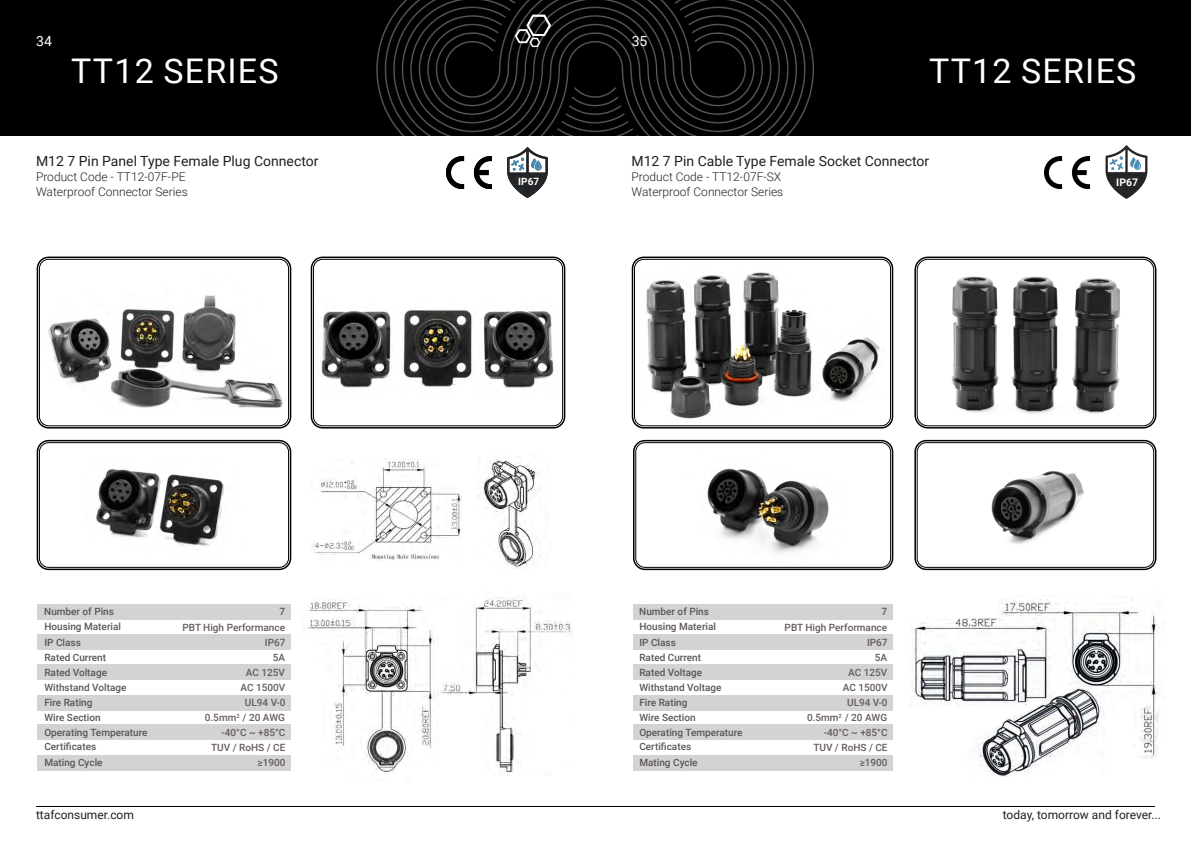
<style>
.page{position:relative;width:1191px;height:842px;background:#fff}
.page>*{position:absolute;margin:0;border:0;box-sizing:border-box;transform-origin:0 0}
.t1{font:34px "Roboto";letter-spacing:.035em;color:#fff}
.t2{font:14px "Roboto";color:#231f20}
.t3{font:14px "Roboto";color:#fff}
.t4{font:300 12px "Roboto";color:#231f20}
.t5{font:12px "Roboto";color:#231f20}
.t6{font:700 10.5px "Roboto";color:#fff}
.t7{font:500 10px "Roboto";color:#5c5557}
.Body___M2{font:500 10px "Roboto";color:#665b5c}
.t8{font:700 10px "Roboto";color:#fff}
</style>
<div class="page">
<hr style="left:36px;top:806px;width:1119px;height:1px;background:#000001">
<img style="left:507px;top:147px;width:41px;height:51px">
<img style="left:447px;top:156px;width:44px;height:32px">
<div style="left:37px;top:257px;width:254px;height:172px;border:2px solid #000001;border-radius:11px"></div>
<div style="left:39px;top:259px;width:250px;height:167px;border:1px solid #000001;border-radius:9px"></div>
<div style="left:311px;top:257px;width:254px;height:172px;border:2px solid #000001;border-radius:11px"></div>
<div style="left:313px;top:259px;width:250px;height:167px;border:1px solid #000001;border-radius:9px"></div>
<div style="left:37px;top:440px;width:254px;height:130px;border:2px solid #000001;border-radius:11px"></div>
<div style="left:39px;top:442px;width:250px;height:126px;border:1px solid #000001;border-radius:9px"></div>
<div style="left:37px;top:665px;width:254px;height:15px;background:#d2d3d2"></div>
<div style="left:37px;top:634px;width:254px;height:15px;background:#d2d3d2"></div>
<div style="left:37px;top:604px;width:254px;height:15px;background:#d2d3d2"></div>
<div style="left:37px;top:695px;width:254px;height:15px;background:#d2d3d2"></div>
<div style="left:37px;top:725px;width:254px;height:15px;background:#d2d3d2"></div>
<div style="left:37px;top:755px;width:254px;height:15px;background:#d2d3d2"></div>
<img style="left:438px;top:597px;width:134px;height:179px">
<img style="left:307px;top:599px;width:131px;height:173px">
<img style="left:312px;top:459px;width:149px;height:101px">
<img style="left:478px;top:457px;width:59px;height:112px">
<div style="left:551px;top:763px;width:31px;height:15px;background:#fff;border-radius:7px"></div>
<img style="left:321px;top:310px;width:233px;height:78px">
<img style="left:48px;top:295px;width:235px;height:113px">
<img style="left:96px;top:469px;width:128px;height:77px">
<div style="left:633px;top:440px;width:260px;height:130px;border:2px solid #000001;border-radius:11px"></div>
<div style="left:635px;top:442px;width:256px;height:126px;border:1px solid #000001;border-radius:9px"></div>
<div style="left:914px;top:440px;width:242px;height:130px;border:2px solid #000001;border-radius:11px"></div>
<div style="left:917px;top:442px;width:237px;height:126px;border:1px solid #000001;border-radius:9px"></div>
<div style="left:632px;top:257px;width:261px;height:172px;border:2px solid #000001;border-radius:11px"></div>
<div style="left:634px;top:259px;width:256px;height:167px;border:1px solid #000001;border-radius:9px"></div>
<div style="left:914px;top:257px;width:242px;height:172px;border:2px solid #000001;border-radius:13px"></div>
<div style="left:917px;top:259px;width:237px;height:167px;border:1px solid #000001;border-radius:11px"></div>
<div style="left:633px;top:665px;width:260px;height:15px;background:#d2d3d2"></div>
<div style="left:633px;top:634px;width:260px;height:15px;background:#d2d3d2"></div>
<div style="left:633px;top:604px;width:260px;height:15px;background:#d2d3d2"></div>
<div style="left:633px;top:695px;width:260px;height:15px;background:#d2d3d2"></div>
<div style="left:633px;top:725px;width:260px;height:15px;background:#d2d3d2"></div>
<div style="left:633px;top:755px;width:260px;height:15px;background:#d2d3d2"></div>
<img style="left:1002px;top:599px;width:157px;height:159px">
<img style="left:912px;top:618px;width:143px;height:87px">
<img style="left:965px;top:687px;width:139px;height:90px">
<img style="left:1105px;top:145px;width:43px;height:54px">
<img style="left:1044px;top:156px;width:45px;height:32px">
<img style="left:951px;top:276px;width:169px;height:138px">
<img style="left:646px;top:272px;width:234px;height:147px">
<img style="left:707px;top:468px;width:122px;height:86px">
<img style="left:991px;top:471px;width:93px;height:73px">
<div style="left:0;top:0;width:595px;height:136px;background:#000001"></div>
<div style="left:595px;top:0;width:596px;height:136px;background:#000001"></div>
<img style="left:376px;top:0;width:438px;height:136px">
<svg style="left:514px;top:15px;width:37px;height:32px"></svg>
<p class="t3" style="left:36px;top:31px;width:17px">34</p>
<p class="t3" style="left:632px;top:31px;width:17px">35</p>
<p class="t1" style="left:71px;top:47px;width:209px">TT12 SERIES</p>
<p class="t1" style="left:929px;top:47px;width:209px">TT12 SERIES</p>
<p class="t2" style="left:36px;top:151px;width:284px">M12 7 Pin Panel Type Female Plug Connector</p>
<p class="t4" style="left:36px;top:168px;width:151px">Product Code - TT12-07F-PE</p>
<p class="t2" style="left:631px;top:151px;width:299px">M12 7 Pin Cable Type Female Socket Connector</p>
<p class="t4" style="left:631px;top:168px;width:151px">Product Code - TT12-07F-SX</p>
<p class="t8" style="left:533px;top:175px;width:7px">8</p>
<p class="t8" style="left:518px;top:175px;width:22px">IP67</p>
<p class="t4" style="left:36px;top:183px;width:153px">Waterproof Connector Series</p>
<p class="t4" style="left:631px;top:183px;width:153px">Waterproof Connector Series</p>
<p class="t7" style="left:44px;top:604px;width:71px">Number of Pins</p>
<p class="t7" style="left:44px;top:619px;width:78px">Housing Material</p>
<p class="t7" style="left:44px;top:635px;width:38px">IP Class</p>
<p class="t7" style="left:44px;top:650px;width:63px">Rated Current</p>
<p class="t7" style="left:44px;top:665px;width:64px">Rated Voltage</p>
<p class="t7" style="left:44px;top:680px;width:84px">Withstand Voltage</p>
<p class="t7" style="left:44px;top:695px;width:50px">Fire Rating</p>
<p class="t7" style="left:44px;top:710px;width:58px">Wire Section</p>
<p class="t7" style="left:44px;top:725px;width:105px">Operating Temperature</p>
<p class="t7" style="left:44px;top:740px;width:53px">Certificates</p>
<p class="t7" style="left:44px;top:755px;width:60px">Mating Cycle</p>
<p class="t7" style="left:639px;top:604px;width:71px">Number of Pins</p>
<p class="t7" style="left:639px;top:619px;width:78px">Housing Material</p>
<p class="t7" style="left:639px;top:635px;width:38px">IP Class</p>
<p class="t7" style="left:639px;top:650px;width:63px">Rated Current</p>
<p class="t7" style="left:639px;top:665px;width:64px">Rated Voltage</p>
<p class="t7" style="left:639px;top:680px;width:84px">Withstand Voltage</p>
<p class="t7" style="left:639px;top:695px;width:50px">Fire Rating</p>
<p class="t7" style="left:639px;top:710px;width:58px">Wire Section</p>
<p class="t7" style="left:639px;top:725px;width:105px">Operating Temperature</p>
<p class="t7" style="left:639px;top:740px;width:53px">Certificates</p>
<p class="t7" style="left:639px;top:755px;width:60px">Mating Cycle</p>
<p class="t7" style="left:279px;top:604px;width:7px">7</p>
<p class="Body___M2" style="left:265px;top:635px;width:22px">IP67</p>
<p class="Body___M2" style="left:273px;top:650px;width:14px">5A</p>
<p class="Body___M2" style="left:246px;top:665px;width:41px">AC 125V</p>
<p class="Body___M2" style="left:241px;top:680px;width:46px">AC 1500V</p>
<p class="Body___M2" style="left:245px;top:695px;width:42px">UL94 V-0</p>
<p class="Body___M2" style="left:205px;top:710px;width:82px">0.5mm<sup>2</sup> / 20 AWG</p>
<p class="Body___M2" style="left:221px;top:725px;width:65px">-40°C ~ +85°C</p>
<p class="Body___M2" style="left:211px;top:740px;width:76px">TUV / RoHS / CE</p>
<p class="Body___M2" style="left:257px;top:755px;width:29px">≥1900</p>
<p class="t7" style="left:881px;top:604px;width:7px">7</p>
<p class="Body___M2" style="left:867px;top:635px;width:22px">IP67</p>
<p class="Body___M2" style="left:875px;top:650px;width:14px">5A</p>
<p class="Body___M2" style="left:848px;top:665px;width:41px">AC 125V</p>
<p class="Body___M2" style="left:843px;top:680px;width:46px">AC 1500V</p>
<p class="Body___M2" style="left:847px;top:695px;width:42px">UL94 V-0</p>
<p class="Body___M2" style="left:807px;top:710px;width:82px">0.5mm<sup>2</sup> / 20 AWG</p>
<p class="Body___M2" style="left:823px;top:725px;width:65px">-40°C ~ +85°C</p>
<p class="Body___M2" style="left:813px;top:740px;width:76px">TUV / RoHS / CE</p>
<p class="Body___M2" style="left:859px;top:755px;width:29px">≥1900</p>
<p class="Body___M2" style="left:182px;top:620px;width:104px">PBT High Performance</p>
<p class="Body___M2" style="left:784px;top:620px;width:104px">PBT High Performance</p>
<p class="t6" style="left:1116px;top:175px;width:23px">IP67</p>
<p class="t5" style="left:36px;top:807px;width:99px">ttafconsumer.com</p>
<p class="t5" style="left:1002px;top:807px;width:160px">today, tomorrow and forever...</p>
</div>
